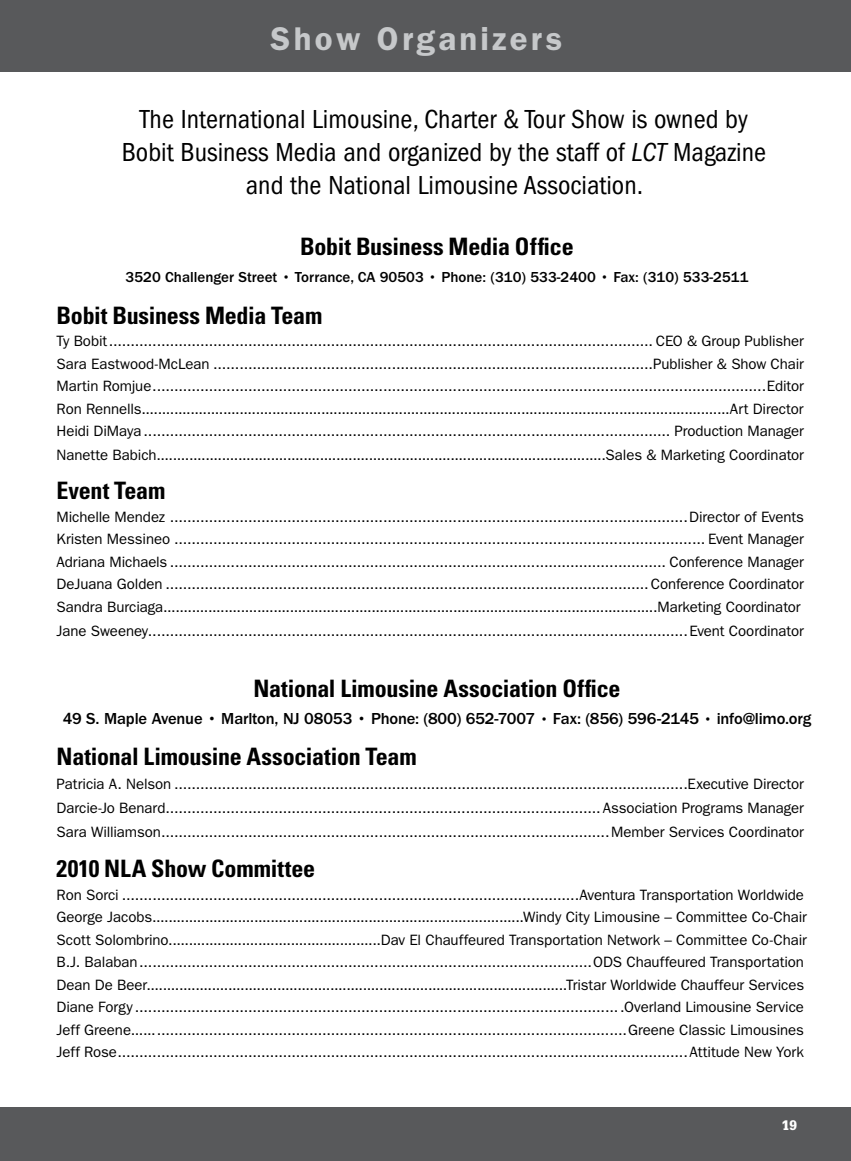
<style>
.page{position:relative;width:851px;height:1161px;background:#fff}
.page>*{position:absolute;margin:0;border:0;box-sizing:border-box;transform-origin:0 0}
.t1{font:600 33px "ITC Franklin Gothic Std";letter-spacing:.1em;color:#c6c8ca}
.t2{font:condensed 27px/33px "ITC Franklin Gothic Std";color:#000;text-align:center}
.t3{font:700 condensed 24px "Univers LT Std";letter-spacing:-.01em;color:#000}
.t4{font:500 16.5px "ITC Franklin Gothic Std";letter-spacing:-.01em;color:#000}
.t5{font:15px/22.5px "ITC Franklin Gothic Std";letter-spacing:-.005em;color:#000;text-align:justify}
.t6{font:500 15px "ITC Franklin Gothic Std";color:#000}
.t7{font:900 13.5px "Glypha LT Std";color:#fff}
.s1{font-style:italic}
.s2{font-size:15px}
</style>
<div class="page">
<div style="left:0;top:0;width:850px;height:72px;background:#58595b"></div>
<div style="left:0;top:1107px;width:850px;height:54px;background:#58595b"></div>
<h1 class="t1" style="left:270px;top:19px;width:293px">Show Organizers</h1>
<h2 class="t2" style="left:122px;top:103px;width:646px">The International Limousine, Charter &amp; Tour Show is owned by<br>Bobit Business Media and organized by the staff of <span class="s1">LCT</span> Magazine and the National Limousine Association.</h2>
<h3 class="t3" style="left:300px;top:231px;width:275px">Bobit Business Media Office</h3>
<p class="t6" style="left:126px;top:268px;width:624px">3520 Challenger Street • Torrance, CA 90503 • Phone: (310) 533-2400 • Fax: (310) 533-2511</p>
<h3 class="t3" style="left:57px;top:300px;width:267px">Bobit Business Media Team</h3>
<p class="t5" style="left:57px;top:330px;width:748px">Ty Bobit ............................................................................................................................. CEO &amp; Group Publisher Sara Eastwood-McLean .....................................................................................................Publisher &amp; Show Chair Martin Romjue .............................................................................................................................................Editor Ron Rennells................................................................................................................................................Art Director Heidi DiMaya ......................................................................................................................... Production Manager</p>
<p class="t5" style="left:57px;top:444px;width:749px">Nanette Babich..............................................................................................................Sales &amp; Marketing Coordinator</p>
<h3 class="t3" style="left:57px;top:476px;width:110px">Event Team</h3>
<p class="t5" style="left:57px;top:505px;width:749px">Michelle Mendez .......................................................................................................................Director of Events Kristen Messineo .......................................................................................................................... Event Manager Adriana Michaels .................................................................................................................. Conference Manager DeJuana Golden ............................................................................................................... Conference Coordinator Sandra Burciaga.........................................................................................................................Marketing Coordinator</p>
<p class="t5" style="left:57px;top:619px;width:749px">Jane Sweeney............................................................................................................................Event Coordinator</p>
<h3 class="t3" style="left:253px;top:674px;width:368px">National Limousine Association Office</h3>
<p class="t4" style="left:63px;top:709px;width:750px">49 S. Maple Avenue • Marlton, NJ 08053 • Phone: (800) 652-7007 <span class="s2">•</span> Fax: (856) 596-2145 <span class="s2">•</span> info@limo.org</p>
<h3 class="t3" style="left:57px;top:741px;width:361px">National Limousine Association Team</h3>
<p class="t5" style="left:57px;top:772px;width:748px;line-height:24px">Patricia A. Nelson ......................................................................................................................Executive Director Darcie-Jo Benard ....................................................................................................Association Programs Manager Sara Williamson .......................................................................................................Member Services Coordinator</p>
<h3 class="t3" style="left:57px;top:854px;width:260px">2010 NLA Show Committee</h3>
<p class="t5" style="left:57px;top:883px;width:751px;text-align:left">Ron Sorci .........................................................................................................Aventura Transportation Worldwide George Jacobs...........................................................................................Windy City Limousine – Committee Co-Chair Scott Solombrino....................................................Dav El Chauffeured Transportation Network – Committee Co-Chair B.J. Balaban ........................................................................................................ODS Chauffeured Transportation Dean De Beer.......................................................................................................Tristar Worldwide Chauffeur Services Diane Forgy ................................................................................................................Overland Limousine Service Jeff Greene...... ............................................................................................................Greene Classic Limousines Jeff Rose ...................................................................................................................................Attitude New York</p>
<p class="t7" style="left:781px;top:1117px;width:17px">19</p>
</div>
